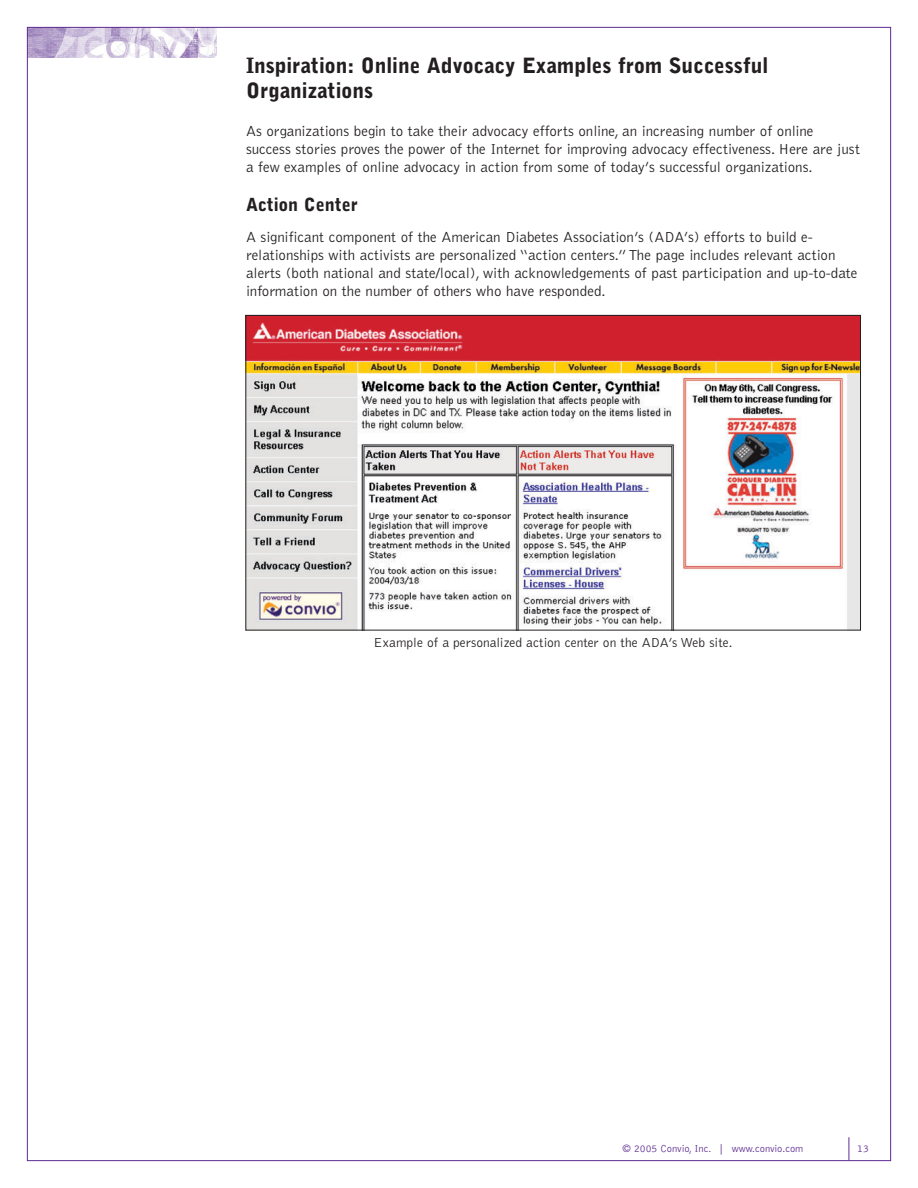
<style>
.page{position:relative;width:918px;height:1188px;background:#fff}
.page>*{position:absolute;margin:0;border:0;box-sizing:border-box;transform-origin:0 0}
.t1{font:900 21px/25.2px "Bell Gothic BT";color:#231f20}
.t2{font:900 18px "Bell Gothic BT";color:#231f20}
.t3{font:300 15px/18px "Bell Gothic";color:#231f20}
.t4{font:300 13.5px "Bell Gothic";color:#231f20}
.t5{font:300 10.5px "Bell Gothic";color:#5e2d91}
</style>
<div class="page">
<img style="left:29px;top:29px;width:187px;height:29px">
<img style="left:247px;top:317px;width:612px;height:311px">
<svg style="left:849px;top:1137px;width:1px;height:23px"></svg>
<h1 class="t1" style="left:246px;top:54px;width:524px">Inspiration: Online Advocacy Examples from Successful<br>Organizations</h1>
<p class="t3" style="left:246px;top:123px;width:616px">As organizations begin to take their advocacy efforts online, an increasing number of online success stories proves the power of the Internet for improving advocacy effectiveness. Here are just a few examples of online advocacy in action from some of today’s successful organizations.</p>
<p class="t2" style="left:246px;top:198px;width:113px">Action Center</p>
<p class="t3" style="left:246px;top:229px;width:613px">A significant component of the American Diabetes Association’s (ADA’s) efforts to build e&shy;relationships with activists are personalized “action centers.”The page includes relevant action alerts (both national and state/local), with acknowledgements of past participation and up-to-date information on the number of others who have responded.</p>
<p class="t4" style="left:374px;top:638px;width:361px">Example of a personalized action center on the ADA’s Web site.</p>
<p class="t5" style="left:622px;top:1144px;width:182px">© 2005 Convio, Inc. | www.convio.com</p>
<p class="t5" style="left:857px;top:1144px;width:13px">13</p>
</div>
